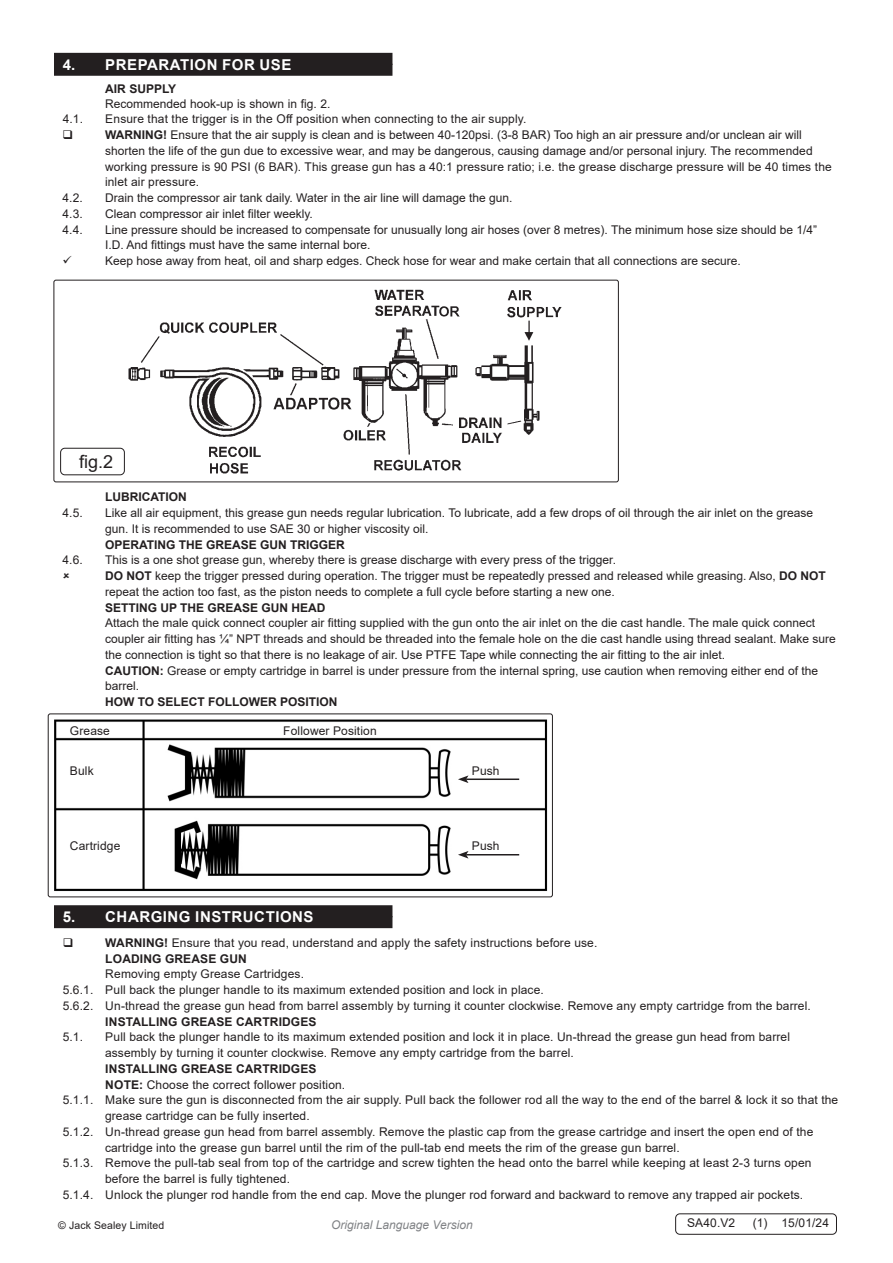
<style>
.page{position:relative;width:893px;height:1263px;background:#fff}
.page>*{position:absolute;margin:0;border:0;box-sizing:border-box;transform-origin:0 0}
.t1{font:18px "Arial";color:#231f20}
.t2{font:700 15px "Arial";letter-spacing:.035em;color:#fff}
.Body{font:12px/15.8px "Arial";color:#231f20}
.Body-2{font:700 12px "Arial";letter-spacing:.01em;color:#231f20}
.t3{font:italic 12px "Arial";color:#808285}
.Body__Justified__7pt{font:10.5px "Arial";letter-spacing:.01em;color:#231f20}
.s1{font-weight:700}
</style>
<div class="page">
<img style="left:120px;top:279px;width:450px;height:204px">
<div style="left:54px;top:64px;width:338px;height:12px;background:#231f20"></div>
<div style="left:54px;top:53px;width:338px;height:12px;background:#231f20"></div>
<div style="left:54px;top:916px;width:338px;height:12px;background:#231f20"></div>
<div style="left:54px;top:905px;width:338px;height:12px;background:#231f20"></div>
<div style="left:60px;top:448px;width:65px;height:27px;border:1px solid #231f20;border-radius:4px"></div>
<div style="left:54px;top:280px;width:565px;height:202px;border:1px solid #231f20;border-radius:2px"></div>
<div style="left:675px;top:1213px;width:162px;height:22px;border:1px solid #231f20;border-radius:4px"></div>
<img style="left:48px;top:719px;width:500px;height:178px">
<div style="left:48px;top:713px;width:505px;height:184px;border:1px solid #231f20;border-radius:2px"></div>
<hr style="left:466px;top:778px;width:53px;height:2px;background:#231f20">
<svg style="left:458px;top:775px;width:10px;height:8px"></svg>
<hr style="left:466px;top:854px;width:53px;height:1px;background:#231f20">
<svg style="left:458px;top:851px;width:10px;height:7px"></svg>
<p class="t2" style="left:63px;top:54px;width:230px">4. PREPARATION FOR USE</p>
<p class="Body-2" style="left:105px;top:80px;width:73px">AIR SUPPLY</p>
<p class="Body" style="left:105px;top:95px;width:227px">Recommended hook-up is shown in fig. 2.</p>
<p class="Body" style="left:63px;top:111px;width:22px">4.1.</p>
<p class="Body" style="left:105px;top:111px;width:423px">Ensure that the trigger is in the Off position when connecting to the air supply.</p>
<p class="Body" style="left:105px;top:127px;width:728px"><span class="s1">WARNING!</span> Ensure that the air supply is clean and is between 40-120psi. (3-8 BAR) Too high an air pressure and/or unclean air will shorten the life of the gun due to excessive wear, and may be dangerous, causing damage and/or personal injury. The recommended working pressure is 90 PSI (6 BAR). This grease gun has a 40:1 pressure ratio; i.e. the grease discharge pressure will be 40 times the inlet air pressure.</p>
<p class="Body" style="left:63px;top:190px;width:22px">4.2.</p>
<p class="Body" style="left:105px;top:190px;width:409px">Drain the compressor air tank daily. Water in the air line will damage the gun.</p>
<p class="Body" style="left:63px;top:206px;width:22px">4.3.</p>
<p class="Body" style="left:105px;top:206px;width:209px">Clean compressor air inlet filter weekly.</p>
<p class="Body" style="left:63px;top:221px;width:22px">4.4.</p>
<p class="Body" style="left:105px;top:221px;width:714px">Line pressure should be increased to compensate for unusually long air hoses (over 8 metres). The minimum hose size should be 1/4”<br>I.D. And fittings must have the same internal bore.</p>
<p class="Body" style="left:105px;top:253px;width:637px">Keep hose away from heat, oil and sharp edges. Check hose for wear and make certain that all connections are secure.</p>
<p class="t1" style="left:79px;top:449px;width:36px">fig.2</p>
<p class="Body-2" style="left:105px;top:489px;width:83px">LUBRICATION</p>
<p class="Body" style="left:63px;top:505px;width:22px">4.5.</p>
<p class="Body" style="left:105px;top:505px;width:710px">Like all air equipment, this grease gun needs regular lubrication. To lubricate, add a few drops of oil through the air inlet on the grease gun. It is recommended to use SAE 30 or higher viscosity oil.<br><span class="s1">OPERATING THE GREASE GUN TRIGGER</span></p>
<p class="Body" style="left:63px;top:552px;width:22px">4.6.</p>
<p class="Body" style="left:105px;top:552px;width:512px">This is a one shot grease gun, whereby there is grease discharge with every press of the trigger.</p>
<p class="Body" style="left:105px;top:568px;width:722px"><span class="s1">DO NOT</span> keep the trigger pressed during operation. The trigger must be repeatedly pressed and released while greasing. Also, <span class="s1">DO NOT </span>repeat the action too fast, as the piston needs to complete a full cycle before starting a new one.<br><span class="s1">SETTING UP THE GREASE GUN HEAD</span></p>
<p class="Body" style="left:105px;top:615px;width:732px">Attach the male quick connect coupler air fitting supplied with the gun onto the air inlet on the die cast handle. The male quick connect coupler air fitting has ¼” NPT threads and should be threaded into the female hole on the die cast handle using thread sealant. Make sure the connection is tight so that there is no leakage of air. Use PTFE Tape while connecting the air fitting to the air inlet.<br><span class="s1">CAUTION:</span> Grease or empty cartridge in barrel is under pressure from the internal spring, use caution when removing either end of the barrel.<br><span class="s1">HOW TO SELECT FOLLOWER POSITION</span></p>
<p class="Body" style="left:70px;top:723px;width:42px">Grease</p>
<p class="Body" style="left:283px;top:723px;width:95px">Follower Position</p>
<p class="Body" style="left:70px;top:762px;width:25px">Bulk</p>
<p class="Body" style="left:70px;top:838px;width:52px">Cartridge</p>
<p class="Body" style="left:472px;top:762px;width:29px">Push</p>
<p class="Body" style="left:472px;top:838px;width:29px">Push</p>
<p class="t2" style="left:63px;top:906px;width:252px">5. CHARGING INSTRUCTIONS</p>
<p class="Body" style="left:105px;top:935px;width:494px"><span class="s1">WARNING!</span> Ensure that you read, understand and apply the safety instructions before use.</p>
<p class="Body-2" style="left:105px;top:950px;width:143px">LOADING GREASE GUN</p>
<p class="Body" style="left:105px;top:966px;width:200px">Removing empty Grease Cartridges.</p>
<p class="Body" style="left:63px;top:982px;width:483px">5.6.1. Pull back the plunger handle to its maximum extended position and lock in place.</p>
<p class="Body" style="left:105px;top:998px;width:707px;text-indent:-43px">5.6.2. Un-thread the grease gun head from barrel assembly by turning it counter clockwise. Remove any empty cartridge from the barrel.<br><span class="s1">INSTALLING GREASE CARTRIDGES</span></p>
<p class="Body" style="left:63px;top:1029px;width:22px">5.1.</p>
<p class="Body" style="left:105px;top:1029px;width:686px">Pull back the plunger handle to its maximum extended position and lock it in place. Un-thread the grease gun head from barrel assembly by turning it counter clockwise. Remove any empty cartridge from the barrel.</p>
<p class="Body-2" style="left:105px;top:1060px;width:213px">INSTALLING GREASE CARTRIDGES</p>
<p class="Body" style="left:105px;top:1076px;width:241px"><span class="s1">NOTE:</span> Choose the correct follower position.</p>
<p class="Body" style="left:105px;top:1092px;width:735px;text-indent:-42px">5.1.1. Make sure the gun is disconnected from the air supply. Pull back the follower rod all the way to the end of the barrel &amp; lock it so that the grease cartridge can be fully inserted.</p>
<p class="Body" style="left:105px;top:1124px;width:710px;text-indent:-42px">5.1.2. Un-thread grease gun head from barrel assembly. Remove the plastic cap from the grease cartridge and insert the open end of the cartridge into the grease gun barrel until the rim of the pull-tab end meets the rim of the grease gun barrel.</p>
<p class="Body" style="left:105px;top:1155px;width:708px;text-indent:-42px">5.1.3. Remove the pull-tab seal from top of the cartridge and screw tighten the head onto the barrel while keeping at least 2-3 turns open before the barrel is fully tightened.</p>
<p class="Body" style="left:63px;top:1187px;width:742px">5.1.4. Unlock the plunger rod handle from the end cap. Move the plunger rod forward and backward to remove any trapped air pockets.</p>
<p class="Body__Justified__7pt" style="left:58px;top:1218px;width:108px">© Jack Sealey Limited</p>
<p class="t3" style="left:331px;top:1217px;width:143px">Original Language Version</p>
<p class="Body" style="left:687px;top:1215px;width:50px">SA40.V2</p>
<p class="Body" style="left:753px;top:1215px;width:78px">(1) 15/01/24</p>
</div>
